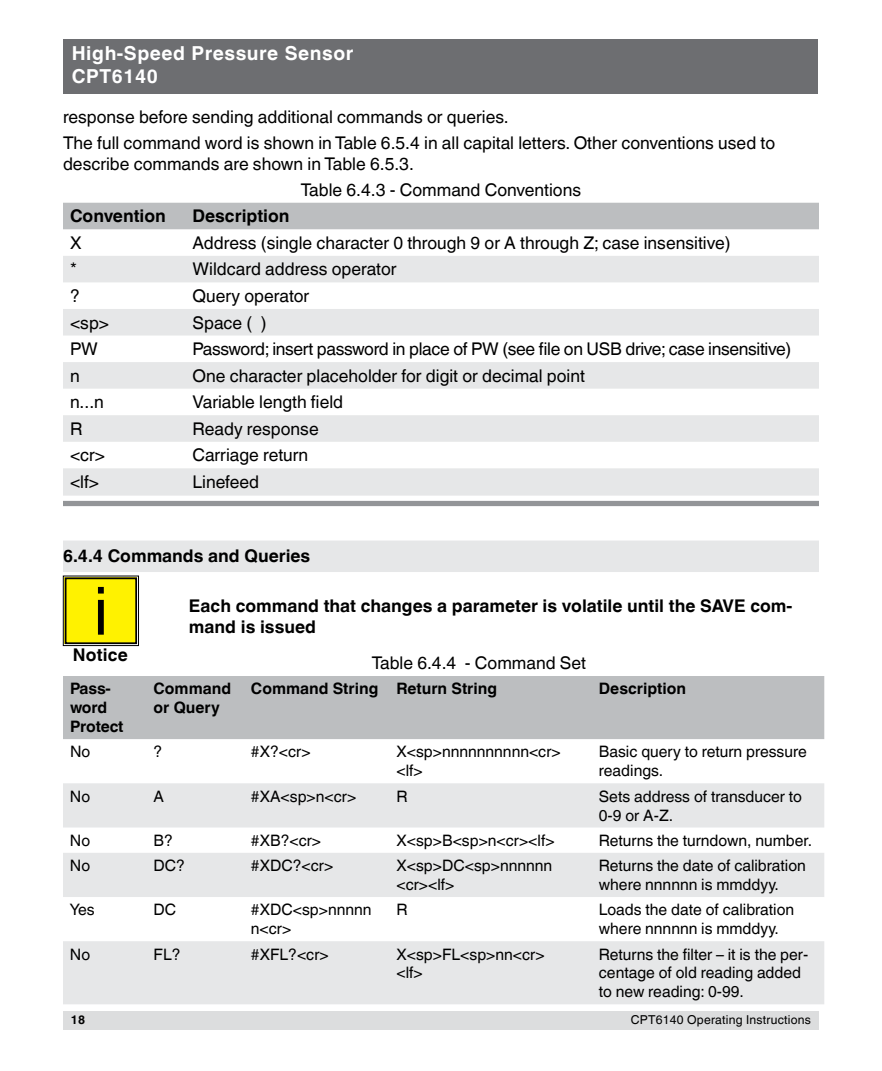
<style>
.page{position:relative;width:882px;height:1071px;background:#fff}
.page>*{position:absolute;margin:0;border:0;box-sizing:border-box;transform-origin:0 0}
.t1{font:66.5px "Helvetica World";color:#000}
.t2{font:700 19.25px/22.8px "Helvetica World";letter-spacing:.03em;color:#fff}
.t3{font:17.5px/25.9px "Helvetica World";color:#000}
.t4{font:700 17.5px/21px "Helvetica World";color:#000}
.t5{font:17.5px "Helvetica World";letter-spacing:-.02em;color:#000}
.t6{font:15.75px/18.9px "Helvetica World";color:#000}
.t7{font:700 15.75px/18.9px "Helvetica World";color:#000}
.t8{font:12.25px "Helvetica World";letter-spacing:.02em;color:#000}
.t9{font:700 12.25px "Helvetica World";color:#000}
</style>
<div class="page">
<div style="left:63px;top:1011px;width:756px;height:19px;background:#dcddde"></div>
<div style="left:64px;top:39px;width:754px;height:55px;background:#6d6e71"></div>
<div style="left:63px;top:541px;width:756px;height:31px;background:#e6e7e8"></div>
<div style="left:63px;top:203px;width:756px;height:26px;background:#bcbec0"></div>
<svg style="left:63px;top:256px;width:756px;height:240px;fill:#e6e7e8"></svg>
<div style="left:63px;top:501px;width:756px;height:5px;background:#939598"></div>
<svg style="left:63px;top:575px;width:76px;height:71px;background:#eee20c"></svg>
<div style="left:65px;top:577px;width:72px;height:67px;border:2px solid #000"></div>
<div style="left:63px;top:676px;width:761px;height:63px;background:#bcbec0"></div>
<svg style="left:63px;top:783px;width:761px;height:221px;fill:#e6e7e8"></svg>
<p class="t2" style="left:72px;top:44px;width:283px">High-Speed Pressure Sensor<br>CPT6140</p>
<p class="t3" style="left:63px;top:105px;width:714px">response before sending additional commands or queries.<br>The full command word is shown in Table 6.5.4 in all capital letters. Other conventions used to</p>
<p class="t3" style="left:301px;top:152px;width:282px;text-indent:-238px">describe commands are shown in Table 6.5.3.<br>Table 6.4.3 - Command Conventions</p>
<p class="t4" style="left:70px;top:207px;width:97px">Convention</p>
<p class="t4" style="left:193px;top:207px;width:99px">Description</p>
<p class="t3" style="left:70px;top:230px;width:13px">X</p>
<p class="t3" style="left:193px;top:230px;width:540px">Address (single character 0 through 9 or A through Z; case insensitive)</p>
<p class="t3" style="left:70px;top:256px;width:8px">*</p>
<p class="t3" style="left:193px;top:256px;width:206px">Wildcard address operator</p>
<p class="t3" style="left:70px;top:283px;width:11px">?</p>
<p class="t3" style="left:193px;top:283px;width:118px">Query operator</p>
<p class="t3" style="left:70px;top:311px;width:41px">&lt;sp&gt;</p>
<p class="t3" style="left:193px;top:311px;width:76px">Space ( )</p>
<p class="t3" style="left:70px;top:336px;width:29px">PW</p>
<p class="t5" style="left:193px;top:339px;width:600px">Password; insert password in place of PW (see file on USB drive; case insensitive)</p>
<p class="t3" style="left:70px;top:364px;width:11px">n</p>
<p class="t3" style="left:193px;top:364px;width:394px">One character placeholder for digit or decimal point</p>
<p class="t3" style="left:70px;top:391px;width:35px">n...n</p>
<p class="t3" style="left:193px;top:389px;width:152px">Variable length field</p>
<p class="t3" style="left:70px;top:416px;width:14px">R</p>
<p class="t3" style="left:193px;top:416px;width:128px">Ready response</p>
<p class="t3" style="left:70px;top:444px;width:37px">&lt;cr&gt;</p>
<p class="t3" style="left:193px;top:444px;width:117px">Carriage return</p>
<p class="t3" style="left:70px;top:470px;width:31px">&lt;lf&gt;</p>
<p class="t3" style="left:193px;top:469px;width:68px">Linefeed</p>
<p class="t4" style="left:63px;top:547px;width:249px">6.4.4 Commands and Queries</p>
<h1 class="t1" style="left:94px;top:586px;width:16px">i</h1>
<p class="t4" style="left:73px;top:646px;width:56px">Notice</p>
<p class="t4" style="left:189px;top:597px;width:605px">Each command that changes a parameter is volatile until the SAVE com&shy;mand is issued</p>
<p class="t3" style="left:372px;top:652px;width:216px">Table 6.4.4 - Command Set</p>
<p class="t7" style="left:70px;top:681px;width:55px">Pass&shy;word<br>Protect</p>
<p class="t7" style="left:154px;top:681px;width:79px">Command or Query</p>
<p class="t7" style="left:251px;top:681px;width:248px">Command String Return String</p>
<p class="t7" style="left:599px;top:681px;width:89px">Description</p>
<p class="t6" style="left:70px;top:744px;width:22px">No</p>
<p class="t6" style="left:154px;top:743px;width:10px">?</p>
<p class="t6" style="left:251px;top:743px;width:61px">#X?&lt;cr&gt;</p>
<p class="t6" style="left:396px;top:743px;width:166px">X&lt;sp&gt;nnnnnnnnnn&lt;cr&gt; &lt;lf&gt;</p>
<p class="t6" style="left:599px;top:743px;width:209px">Basic query to return pressure readings.</p>
<p class="t6" style="left:70px;top:788px;width:22px">No</p>
<p class="t6" style="left:154px;top:788px;width:12px">A</p>
<p class="t6" style="left:251px;top:787px;width:107px">#XA&lt;sp&gt;n&lt;cr&gt;</p>
<p class="t6" style="left:396px;top:787px;width:13px">R</p>
<p class="t6" style="left:599px;top:788px;width:205px">Sets address of transducer to<br>0-9 or A-Z.</p>
<p class="t6" style="left:70px;top:832px;width:22px">No</p>
<p class="t6" style="left:154px;top:831px;width:21px">B?</p>
<p class="t6" style="left:251px;top:831px;width:72px">#XB?&lt;cr&gt;</p>
<p class="t6" style="left:396px;top:831px;width:160px">X&lt;sp&gt;B&lt;sp&gt;n&lt;cr&gt;&lt;lf&gt;</p>
<p class="t6" style="left:599px;top:831px;width:215px">Returns the turndown, number.</p>
<p class="t6" style="left:70px;top:858px;width:22px">No</p>
<p class="t6" style="left:154px;top:856px;width:33px">DC?</p>
<p class="t6" style="left:251px;top:856px;width:84px">#XDC?&lt;cr&gt;</p>
<p class="t6" style="left:396px;top:856px;width:157px">X&lt;sp&gt;DC&lt;sp&gt;nnnnnn &lt;cr&gt;&lt;lf&gt;</p>
<p class="t6" style="left:599px;top:856px;width:208px">Returns the date of calibration where nnnnnn is mmddyy.</p>
<p class="t6" style="left:70px;top:902px;width:26px">Yes</p>
<p class="t6" style="left:154px;top:900px;width:24px">DC</p>
<p class="t6" style="left:251px;top:900px;width:122px">#XDC&lt;sp&gt;nnnnn n&lt;cr&gt;</p>
<p class="t6" style="left:396px;top:900px;width:13px">R</p>
<p class="t6" style="left:599px;top:900px;width:197px">Loads the date of calibration where nnnnnn is mmddyy.</p>
<p class="t6" style="left:70px;top:946px;width:22px">No</p>
<p class="t6" style="left:154px;top:945px;width:28px">FL?</p>
<p class="t6" style="left:251px;top:945px;width:79px">#XFL?&lt;cr&gt;</p>
<p class="t6" style="left:396px;top:945px;width:150px">X&lt;sp&gt;FL&lt;sp&gt;nn&lt;cr&gt; &lt;lf&gt;</p>
<p class="t6" style="left:599px;top:945px;width:211px">Returns the filter – it is the per&shy;centage of old reading added to new reading: 0-99.</p>
<p class="t9" style="left:71px;top:1015px;width:16px">18</p>
<p class="t8" style="left:631px;top:1015px;width:182px">CPT6140 Operating Instructions</p>
</div>
